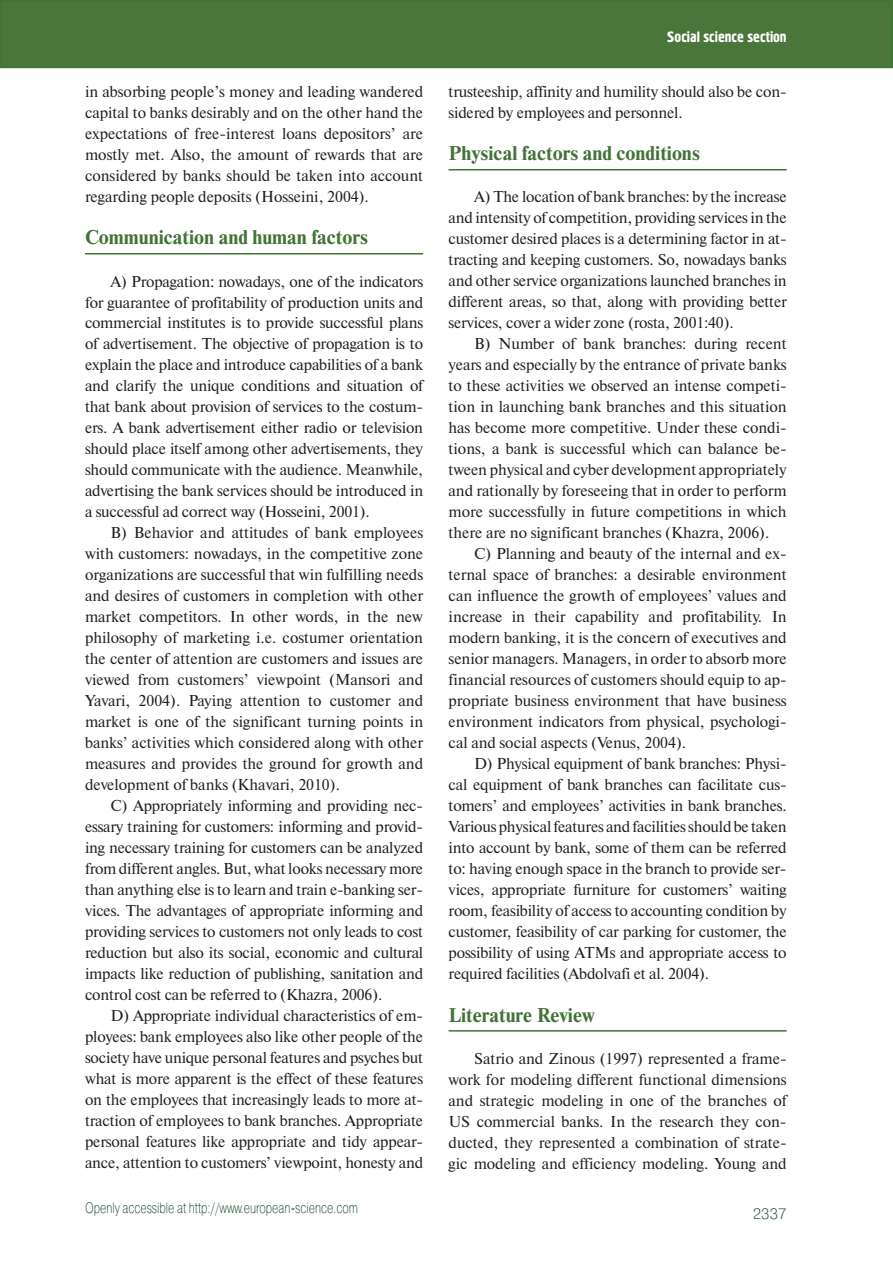
<style>
.page{position:relative;width:893px;height:1263px;background:#fff}
.page>*{position:absolute;margin:0;border:0;box-sizing:border-box;transform-origin:0 0}
.t1{font:700 18.75px "Newton C";color:#417236}
.t2{font:15.75px/21px "Newton C";letter-spacing:-.01em;color:#231f20;text-align:justify}
.t3{font:15px "Pragmatica Light C";color:#0b3e1f;scale:.75 1}
.t4{font:15px "Hermes C";color:#fff}
.t5{font:15px "Pragmatica Light C";color:#0b3e1f}
</style>
<div class="page">
<div style="left:1px;top:1px;width:891px;height:66px;background:#4a763b"></div>
<div style="left:0;top:0;width:893px;height:68px;border:2px solid #417236"></div>
<hr style="left:85px;top:253px;width:338px;height:1px;background:#417236">
<hr style="left:449px;top:169px;width:338px;height:1px;background:#417236">
<hr style="left:449px;top:1030px;width:338px;height:1px;background:#417236">
<p class="t2" style="left:85px;top:82px;width:340px">in absorbing people’s money and leading wandered capital to banks desirably and on the other hand the expectations of free-interest loans depositors’ are mostly met. Also, the amount of rewards that are considered by banks should be taken into account regarding people deposits (Hosseini, 2004).</p>
<p class="t1" style="left:85px;top:227px;width:284px">Communication and human factors</p>
<p class="t2" style="left:85px;top:271px;width:340px;text-indent:26px">A) Propagation: nowadays, one of the indicators for guarantee of profitability of production units and commercial institutes is to provide successful plans of advertisement. The objective of propagation is to explain the place and introduce capabilities of a bank and clarify the unique conditions and situation of that bank about provision of services to the costum&shy;ers. A bank advertisement either radio or television should place itself among other advertisements, they should communicate with the audience. Meanwhile, advertising the bank services should be introduced in a successful ad correct way (Hosseini, 2001).</p>
<p class="t2" style="left:85px;top:523px;width:340px;text-indent:26px">B) Behavior and attitudes of bank employees with customers: nowadays, in the competitive zone organizations are successful that win fulfilling needs and desires of customers in completion with other market competitors. In other words, in the new philosophy of marketing i.e. costumer orientation the center of attention are customers and issues are viewed from customers’ viewpoint (Mansori and Yavari, 2004). Paying attention to customer and market is one of the significant turning points in banks’ activities which considered along with other measures and provides the ground for growth and development of banks (Khavari, 2010).</p>
<p class="t2" style="left:85px;top:796px;width:340px;text-indent:26px">C) Appropriately informing and providing nec&shy;essary training for customers: informing and provid&shy;ing necessary training for customers can be analyzed from different angles. But, what looks necessary more than anything else is to learn and train e-banking ser&shy;vices. The advantages of appropriate informing and providing services to customers not only leads to cost reduction but also its social, economic and cultural impacts like reduction of publishing, sanitation and control cost can be referred to (Khazra, 2006).</p>
<p class="t2" style="left:85px;top:1005px;width:340px;text-indent:26px">D) Appropriate individual characteristics of em&shy;ployees: bank employees also like other people of the society have unique personal features and psyches but what is more apparent is the effect of these features on the employees that increasingly leads to more at&shy;traction of employees to bank branches. Appropriate personal features like appropriate and tidy appear&shy;ance, attention to customers’ viewpoint, honesty and</p>
<p class="t3" style="left:85px;top:1199px;width:365px">Openly accessible at http://www.european-science.com</p>
<p class="t4" style="left:667px;top:29px;width:121px">Social science section</p>
<p class="t2" style="left:449px;top:82px;width:340px">trusteeship, affinity and humility should also be con&shy;sidered by employees and personnel.</p>
<p class="t1" style="left:449px;top:143px;width:253px">Physical factors and conditions</p>
<p class="t2" style="left:449px;top:187px;width:340px;text-indent:26px">A) The location of bank branches: by the increase and intensity of competition, providing services in the customer desired places is a determining factor in at&shy;tracting and keeping customers. So, nowadays banks and other service organizations launched branches in different areas, so that, along with providing better services, cover a wider zone (rosta, 2001:40).</p>
<p class="t2" style="left:449px;top:334px;width:340px;text-indent:26px">B) Number of bank branches: during recent years and especially by the entrance of private banks to these activities we observed an intense competi&shy;tion in launching bank branches and this situation has become more competitive. Under these condi&shy;tions, a bank is successful which can balance be&shy;tween physical and cyber development appropriately and rationally by foreseeing that in order to perform more successfully in future competitions in which there are no significant branches (Khazra, 2006).</p>
<p class="t2" style="left:449px;top:544px;width:340px;text-indent:26px">C) Planning and beauty of the internal and ex&shy;ternal space of branches: a desirable environment can influence the growth of employees’ values and increase in their capability and profitability. In modern banking, it is the concern of executives and senior managers. Managers, in order to absorb more financial resources of customers should equip to ap&shy;propriate business environment that have business environment indicators from physical, psychologi&shy;cal and social aspects (Venus, 2004).</p>
<p class="t2" style="left:449px;top:753px;width:340px;text-indent:26px">D) Physical equipment of bank branches: Physi&shy;cal equipment of bank branches can facilitate cus&shy;tomers’ and employees’ activities in bank branches.<br>Various physical features and facilities should be taken into account by bank, some of them can be referred to: having enough space in the branch to provide ser&shy;vices, appropriate furniture for customers’ waiting room, feasibility of access to accounting condition by customer, feasibility of car parking for customer, the possibility of using ATMs and appropriate access to required facilities (Abdolvafi et al. 2004).</p>
<p class="t1" style="left:449px;top:1004px;width:148px">Literature Review</p>
<p class="t2" style="left:449px;top:1048px;width:340px;text-indent:26px">Satrio and Zinous (1997) represented a frame&shy;work for modeling different functional dimensions and strategic modeling in one of the branches of US commercial banks. In the research they con&shy;ducted, they represented a combination of strate&shy;gic modeling and efficiency modeling. Young and</p>
<p class="t5" style="left:753px;top:1205px;width:35px">2337</p>
</div>
